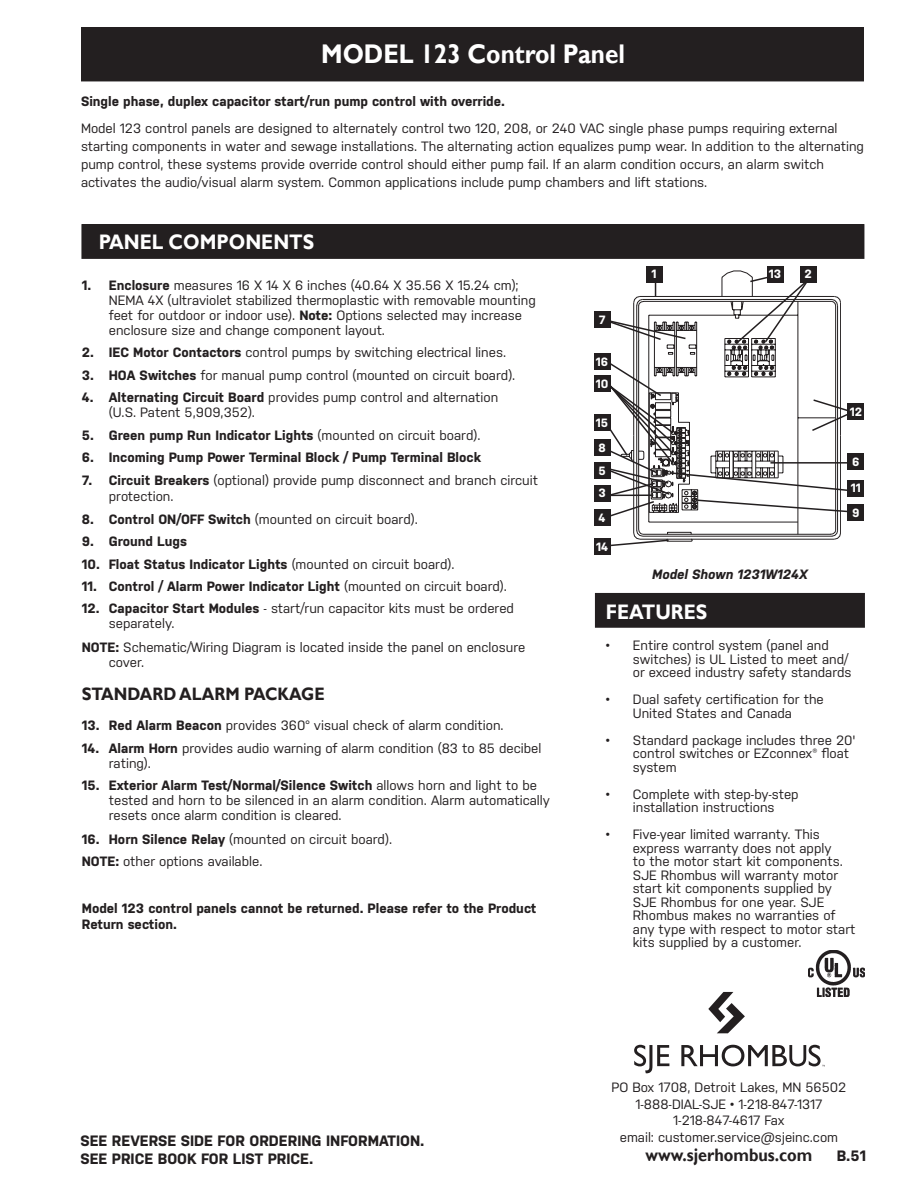
<style>
.page{position:relative;width:918px;height:1188px;background:#fff}
.page>*{position:absolute;margin:0;border:0;box-sizing:border-box;transform-origin:0 0}
.t1{font:700 27px "Gill Sans";color:#fff;scale:.9 1}
.t2{font:700 21px "Gill Sans";color:#fff;scale:.9 1}
.t3{font:700 18px "Gill Sans";color:#231f20;scale:.9 1}
.t4{font:700 15px/18px "Nudista";color:#231f20}
.t5{font:13.5px/13.5px "Nudista";color:#231f20}
.t6{font:700 13.5px/16.2px "Nudista";color:#231f20}
.t7{font:italic 700 13.5px "Nudista";color:#231f20}
.t8{font:700 12px/26.2px "Nudista";color:#fff}
.s1{font-weight:700}
.s2{font-weight:400}
</style>
<div class="page">
<div style="left:82px;top:28px;width:781px;height:53px;background:#231f20"></div>
<div style="left:81px;top:27px;width:783px;height:54px;border:2px solid #231f20"></div>
<div style="left:82px;top:225px;width:782px;height:33px;background:#231f20"></div>
<div style="left:81px;top:224px;width:783px;height:35px;border:2px solid #231f20"></div>
<svg style="left:634px;top:1045px;width:35px;height:28px"></svg>
<svg style="left:708px;top:992px;width:37px;height:41px"></svg>
<svg style="left:681px;top:1045px;width:144px;height:21px"></svg>
<img style="left:808px;top:950px;width:57px;height:47px">
<div style="left:596px;top:594px;width:268px;height:33px;background:#231f20"></div>
<div style="left:595px;top:593px;width:270px;height:35px;border:2px solid #231f20"></div>
<svg style="left:605px;top:274px;width:249px;height:273px"></svg>
<div style="left:594px;top:538px;width:16px;height:17px;background:#231f20"></div>
<div style="left:594px;top:509px;width:16px;height:17px;background:#231f20"></div>
<div style="left:594px;top:485px;width:16px;height:16px;background:#231f20"></div>
<div style="left:594px;top:462px;width:16px;height:16px;background:#231f20"></div>
<div style="left:594px;top:440px;width:16px;height:16px;background:#231f20"></div>
<div style="left:594px;top:415px;width:16px;height:16px;background:#231f20"></div>
<div style="left:594px;top:375px;width:16px;height:17px;background:#231f20"></div>
<div style="left:594px;top:353px;width:16px;height:16px;background:#231f20"></div>
<div style="left:594px;top:311px;width:16px;height:16px;background:#231f20"></div>
<div style="left:646px;top:266px;width:16px;height:16px;background:#231f20"></div>
<div style="left:767px;top:266px;width:16px;height:16px;background:#231f20"></div>
<div style="left:800px;top:266px;width:16px;height:16px;background:#231f20"></div>
<div style="left:848px;top:404px;width:16px;height:16px;background:#231f20"></div>
<div style="left:848px;top:454px;width:16px;height:16px;background:#231f20"></div>
<div style="left:848px;top:480px;width:16px;height:16px;background:#231f20"></div>
<div style="left:848px;top:505px;width:16px;height:16px;background:#231f20"></div>
<h1 class="t1" style="left:321px;top:38px;width:339px">MODEL 123 Control Panel</h1>
<p class="t6" style="left:81px;top:94px;width:426px">Single phase, duplex capacitor start/run pump control with override.</p>
<p class="t5" style="left:81px;top:120px;width:785px;line-height:18px">Model 123 control panels are designed to alternately control two 120, 208, or 240 VAC single phase pumps requiring external starting components in water and sewage installations. The alternating action equalizes pump wear. In addition to the alternating pump control, these systems provide override control should either pump fail. If an alarm condition occurs, an alarm switch activates the audio/visual alarm system. Common applications include pump chambers and lift stations.</p>
<h2 class="t2" style="left:99px;top:229px;width:241px">PANEL COMPONENTS</h2>
<p class="t5" style="left:109px;top:278px;width:428px;line-height:15px;text-indent:-27px"><span class="s1">1. Enclosure</span> measures 16 X 14 X 6 inches (40.64 X 35.56 X 15.24 cm); NEMA 4X (ultraviolet stabilized thermoplastic with removable mounting feet for outdoor or indoor use). <span class="s1">Note:</span> Options selected may increase enclosure size and change component layout.</p>
<p class="t5" style="left:82px;top:346px;width:426px"><span class="s1">2. IEC Motor Contactors</span> control pumps by switching electrical lines.</p>
<p class="t5" style="left:82px;top:368px;width:435px"><span class="s1">3. HOA Switches</span> for manual pump control (mounted on circuit board).</p>
<p class="t5" style="left:109px;top:390px;width:391px;line-height:15px;text-indent:-27px"><span class="s1">4. Alternating Circuit Board</span> provides pump control and alternation (U.S. Patent 5,909,352).</p>
<p class="t6" style="left:82px;top:427px;width:400px">5. Green pump Run Indicator Lights <span class="s2">(mounted on circuit board).</span></p>
<p class="t6" style="left:82px;top:449px;width:401px">6. Incoming Pump Power Terminal Block / Pump Terminal Block</p>
<p class="t5" style="left:109px;top:472px;width:431px;line-height:16.2px;text-indent:-27px"><span class="s1">7. Circuit Breakers</span> (optional) provide pump disconnect and branch circuit protection.</p>
<p class="t5" style="left:82px;top:512px;width:338px"><span class="s1">8. Control ON/OFF Switch</span> (mounted on circuit board).</p>
<p class="t6" style="left:82px;top:533px;width:107px">9. Ground Lugs</p>
<p class="t6" style="left:82px;top:556px;width:374px">10. Float Status Indicator Lights <span class="s2">(mounted on circuit board).</span></p>
<p class="t6" style="left:82px;top:578px;width:427px">11. Control / Alarm Power Indicator Light <span class="s2">(mounted on circuit board).</span></p>
<p class="t5" style="left:109px;top:601px;width:407px;line-height:15px;text-indent:-27px"><span class="s1">12. Capacitor Start Modules</span> - start/run capacitor kits must be ordered separately.</p>
<p class="t5" style="left:109px;top:640px;width:418px;line-height:15px;text-indent:-27px"><span class="s1">NOTE:</span> Schematic/Wiring Diagram is located inside the panel on enclosure cover.</p>
<h3 class="t3" style="left:82px;top:684px;width:271px">STANDARD ALARM PACKAGE</h3>
<p class="t5" style="left:82px;top:719px;width:423px"><span class="s1">13. Red Alarm Beacon</span> provides 360° visual check of alarm condition.</p>
<p class="t5" style="left:109px;top:740px;width:434px;line-height:15px;text-indent:-27px"><span class="s1">14. Alarm Horn</span> provides audio warning of alarm condition (83 to 85 decibel rating).</p>
<p class="t5" style="left:109px;top:778px;width:443px;line-height:15px;text-indent:-27px"><span class="s1">15. Exterior Alarm Test/Normal/Silence Switch</span> allows horn and light to be tested and horn to be silenced in an alarm condition. Alarm automatically resets once alarm condition is cleared.</p>
<p class="t5" style="left:82px;top:828px;width:312px;line-height:22.5px"><span class="s1">16. Horn Silence Relay</span> (mounted on circuit board).<br><span class="s1">NOTE:</span> other options available.</p>
<p class="t6" style="left:82px;top:900px;width:456px">Model 123 control panels cannot be returned. Please refer to the Product<br>Return section.</p>
<p class="t8" style="left:599px;top:306px;width:8px">7</p>
<p class="t8" style="left:596px;top:348px;width:14px">16</p>
<p class="t8" style="left:596px;top:370px;width:14px">10</p>
<p class="t8" style="left:596px;top:410px;width:14px">15</p>
<p class="t8" style="left:598px;top:435px;width:9px">8</p>
<p class="t8" style="left:598px;top:457px;width:9px">5</p>
<p class="t8" style="left:598px;top:480px;width:9px">3</p>
<p class="t8" style="left:599px;top:504px;width:8px">4</p>
<p class="t8" style="left:596px;top:533px;width:14px">14</p>
<p class="t8" style="left:652px;top:261px;width:7px">1</p>
<p class="t8" style="left:769px;top:261px;width:14px">13</p>
<p class="t8" style="left:805px;top:261px;width:9px">2</p>
<p class="t7" style="left:652px;top:567px;width:157px">Model Shown 1231W124X</p>
<p class="t8" style="left:850px;top:399px;width:14px">12</p>
<p class="t8" style="left:851px;top:449px;width:12px">6<br>11</p>
<p class="t8" style="left:852px;top:500px;width:9px">9</p>
<h2 class="t2" style="left:606px;top:599px;width:114px">FEATURES</h2>
<p class="t5" style="left:633px;top:638px;width:220px;text-indent:-27px">• Entire control system (panel and switches) is UL Listed to meet and/ or exceed industry safety standards</p>
<p class="t5" style="left:606px;top:692px;width:219px;text-align:center">• Dual safety certification for the<br>United States and Canada</p>
<p class="t5" style="left:633px;top:733px;width:224px;text-indent:-27px">• Standard package includes three 20' control switches or EZconnex® float system</p>
<p class="t5" style="left:606px;top:787px;width:194px;text-align:center">• Complete with step-by-step installation instructions</p>
<p class="t5" style="left:633px;top:827px;width:224px;text-indent:-27px">• Five-year limited warranty. This express warranty does not apply<br>to the motor start kit components.<br>SJE Rhombus will warranty motor start kit components supplied by<br>SJE Rhombus for one year. SJE<br>Rhombus makes no warranties of any type with respect to motor start kits supplied by a customer.</p>
<p class="t4" style="left:81px;top:1132px;width:345px">SEE REVERSE SIDE FOR ORDERING INFORMATION.<br>SEE PRICE BOOK FOR LIST PRICE.</p>
<p class="t5" style="left:612px;top:1079px;width:236px;line-height:16.5px;text-align:center">PO Box 1708, Detroit Lakes, MN 56502<br>1-888-DIAL-SJE • 1-218-847-1317<br>1-218-847-4617 Fax<br>email: customer.service@sjeinc.com</p>
<h3 class="t3" style="left:646px;top:1144px;width:187px">www.sjerhombus.com</h3>
<p class="t4" style="left:837px;top:1147px;width:31px">B.51</p>
</div>
